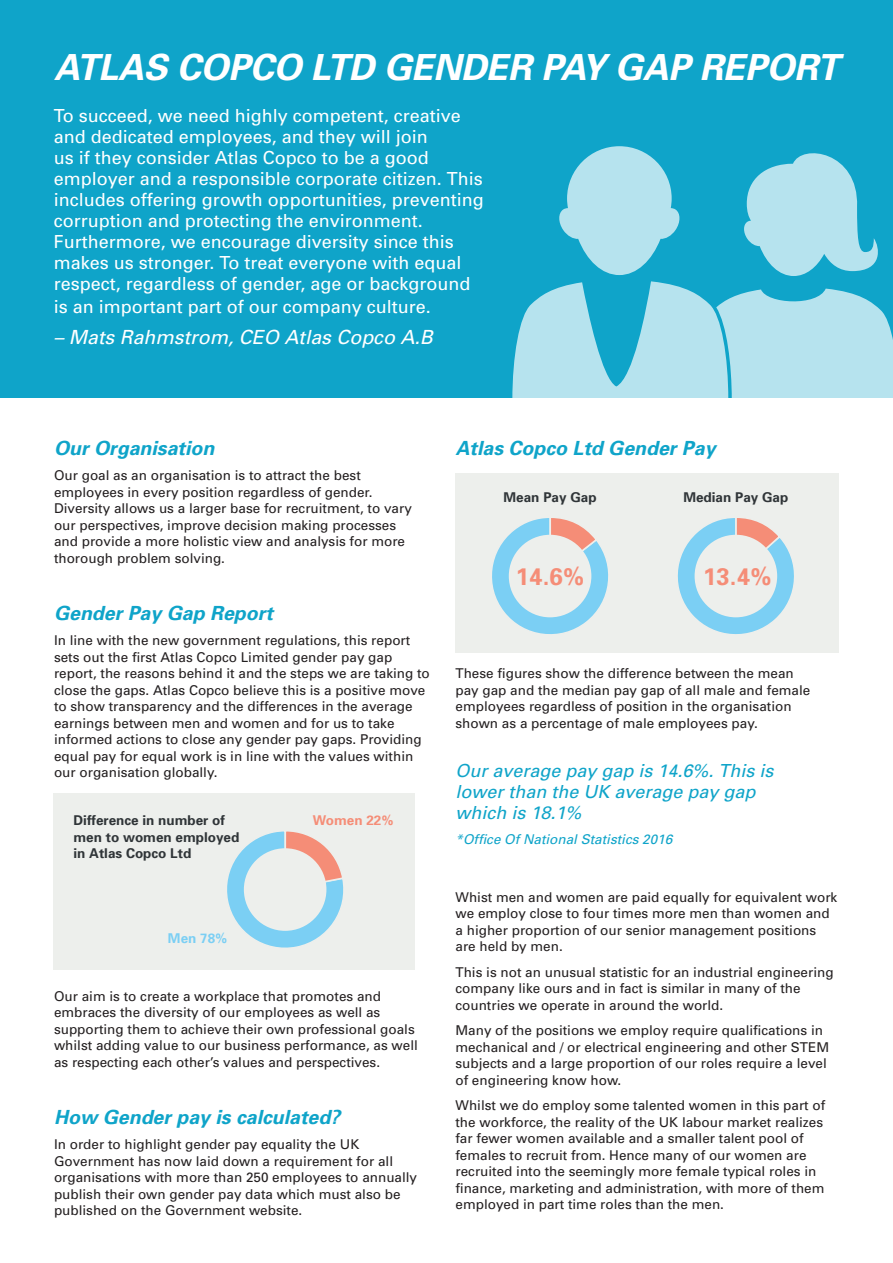
<style>
.page{position:relative;width:893px;height:1263px;background:#fff}
.page>*{position:absolute;margin:0;border:0;box-sizing:border-box;transform-origin:0 0}
.Heading_1{font:italic 700 36px "Univers";letter-spacing:-.01em;color:#fff}
.Running_Text{font:700 24px "Univers";color:#f58d77}
.Subheading{font:italic 700 19.5px "Univers";color:#0fa4c9}
.Running_Text-2{font:italic 19.5px "Univers";color:#fff}
.Running_Text-3{font:italic 700 19.5px "Univers";color:#0fa4c9}
.Running_Text-4{font:18px/21.1px "Univers";color:#fff}
.Body{font:italic 18px/21px "Univers";color:#0fa4c9}
.Running_Text-5{font:13.5px/16.5px "Univers";color:#231f20}
.Running_Text-6{font:700 13.5px/16.5px "Univers";color:#303538}
.Body-2{font:italic 13.5px "Univers";color:#0fa4c9}
.Running_Text-7{font:700 13.5px "Univers";color:#f58d77}
.Running_Text-8{font:700 13.5px "Univers";color:#7bcff4}
</style>
<div class="page">
<div style="left:0;top:0;width:893px;height:398px;background:#0fa4c9"></div>
<div style="left:455px;top:473px;width:384px;height:180px;background:#edefec"></div>
<div style="left:54px;top:794px;width:361px;height:176px;background:#edefec"></div>
<svg style="left:677px;top:518px;width:117px;height:116px"></svg>
<div style="left:695px;top:535px;width:82px;height:82px;background:#edefec;border-radius:50%"></div>
<svg style="left:492px;top:518px;width:117px;height:116px"></svg>
<div style="left:509px;top:535px;width:82px;height:82px;background:#edefec;border-radius:50%"></div>
<svg style="left:227px;top:831px;width:117px;height:117px"></svg>
<div style="left:244px;top:848px;width:82px;height:83px;background:#edefec;border-radius:50%"></div>
<svg style="left:512px;top:146px;width:381px;height:252px"></svg>
<p class="Heading_1" style="left:54px;top:44px;width:787px">ATLAS COPCO LTD GENDER PAY GAP REPORT</p>
<p class="Running_Text-4" style="left:54px;top:105px;width:432px">To succeed, we need highly competent, creative and dedicated employees, and they will join<br>us if they consider Atlas Copco to be a good employer and a responsible corporate citizen. This includes offering growth opportunities, preventing corruption and protecting the environment.<br>Furthermore, we encourage diversity since this makes us stronger. To treat everyone with equal respect, regardless of gender, age or background is an important part of our company culture.</p>
<p class="Running_Text-2" style="left:54px;top:325px;width:381px">– Mats Rahmstrom, CEO Atlas Copco A.B</p>
<p class="Running_Text-3" style="left:54px;top:435px;width:162px">Our Organisation</p>
<p class="Running_Text-5" style="left:54px;top:467px;width:359px">Our goal as an organisation is to attract the best employees in every position regardless of gender.<br>Diversity allows us a larger base for recruitment, to vary our perspectives, improve decision making processes and provide a more holistic view and analysis for more thorough problem solving.</p>
<p class="Subheading" style="left:54px;top:600px;width:221px">Gender Pay Gap Report</p>
<p class="Running_Text-5" style="left:54px;top:632px;width:377px">In line with the new government regulations, this report sets out the first Atlas Copco Limited gender pay gap report, the reasons behind it and the steps we are taking to close the gaps. Atlas Copco believe this is a positive move to show transparency and the differences in the average earnings between men and women and for us to take informed actions to close any gender pay gaps. Providing equal pay for equal work is in line with the values within our organisation globally.</p>
<p class="Running_Text-6" style="left:74px;top:812px;width:167px">Difference in number of men to women employed in Atlas Copco Ltd</p>
<p class="Running_Text-8" style="left:168px;top:929px;width:61px">Men 78%</p>
<p class="Running_Text-7" style="left:313px;top:812px;width:82px">Women 22%</p>
<p class="Running_Text-5" style="left:54px;top:987px;width:365px">Our aim is to create a workplace that promotes and embraces the diversity of our employees as well as supporting them to achieve their own professional goals whilst adding value to our business performance, as well as respecting each other’s values and perspectives.</p>
<p class="Subheading" style="left:54px;top:1104px;width:288px">How Gender pay is calculated?</p>
<p class="Running_Text-5" style="left:54px;top:1136px;width:365px">In order to highlight gender pay equality the UK Government has now laid down a requirement for all organisations with more than 250 employees to annually publish their own gender pay data which must also be published on the Government website.</p>
<p class="Subheading" style="left:455px;top:435px;width:262px">Atlas Copco Ltd Gender Pay</p>
<p class="Running_Text-6" style="left:504px;top:488px;width:95px">Mean Pay Gap</p>
<p class="Running_Text-6" style="left:683px;top:488px;width:107px">Median Pay Gap</p>
<p class="Running_Text" style="left:516px;top:561px;width:70px">14.6%</p>
<p class="Running_Text" style="left:703px;top:561px;width:70px">13.4%</p>
<p class="Running_Text-5" style="left:455px;top:665px;width:356px">These figures show the difference between the mean pay gap and the median pay gap of all male and female employees regardless of position in the organisation shown as a percentage of male employees pay.</p>
<p class="Body" style="left:455px;top:760px;width:320px">Our average pay gap is 14.6%. This is lower than the UK average pay gap which is 18.1%</p>
<p class="Body-2" style="left:455px;top:831px;width:218px">*Office Of National Statistics 2016</p>
<p class="Running_Text-5" style="left:455px;top:888px;width:383px">Whist men and women are paid equally for equivalent work we employ close to four times more men than women and a higher proportion of our senior management positions are held by men.</p>
<p class="Running_Text-5" style="left:455px;top:963px;width:380px">This is not an unusual statistic for an industrial engineering company like ours and in fact is similar in many of the countries we operate in around the world.</p>
<p class="Running_Text-5" style="left:455px;top:1022px;width:375px">Many of the positions we employ require qualifications in mechanical and / or electrical engineering and other STEM subjects and a large proportion of our roles require a level of engineering know how.</p>
<p class="Running_Text-5" style="left:455px;top:1097px;width:371px">Whilst we do employ some talented women in this part of the workforce, the reality of the UK labour market realizes far fewer women available and a smaller talent pool of females to recruit from. Hence many of our women are recruited into the seemingly more female typical roles in finance, marketing and administration, with more of them employed in part time roles than the men.</p>
</div>
